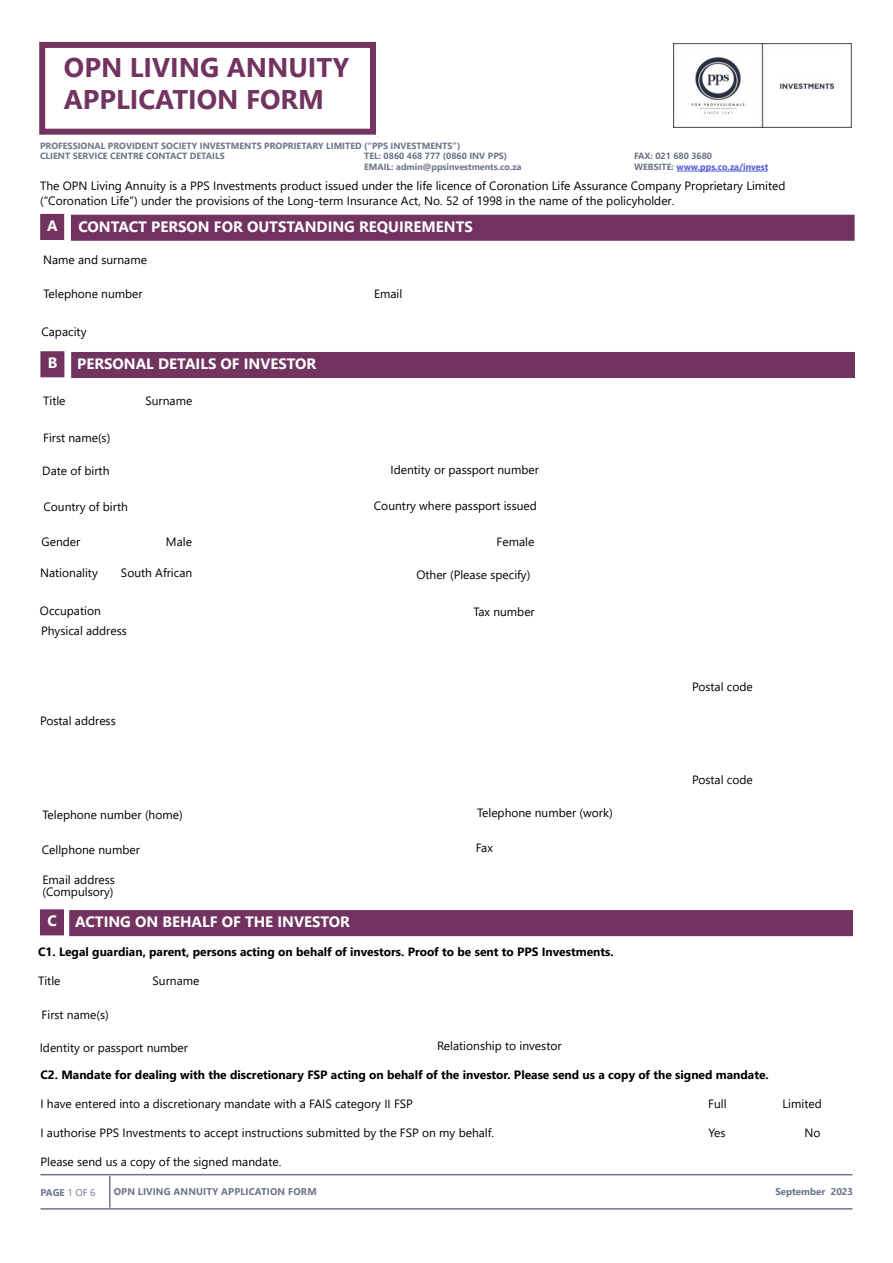
<style>
.page{position:relative;width:893px;height:1263px;background:#fff}
.page>*{position:absolute;margin:0;border:0;box-sizing:border-box;transform-origin:0 0}
.t1{font:700 27px "Segoe UI";color:#723360}
.t2{font:700 15px "Segoe UI";color:#fff}
.t3{font:12px/12px "Segoe UI";color:#000}
.t4{font:700 12px "Segoe UI";color:#000}
.t5{font:700 9.75px "Segoe UI";letter-spacing:.01em;color:#6c7589}
.t6{font:700 9px "Segoe UI";color:#6c7589}
.t7{font:700 9px "Segoe UI";color:#4f5cd6}
.s1{color:#6c7589}
.s2{font-weight:400}
</style>
<div class="page">
<hr style="left:109px;top:1176px;width:2px;height:31px;background:#6c7589">
<hr style="left:40px;top:1208px;width:812px;height:1px;background:#6c7589">
<hr style="left:40px;top:1174px;width:812px;height:1px;background:#6c7589">
<div style="left:39px;top:42px;width:337px;height:93px;border:6px solid #723360"></div>
<div style="left:41px;top:215px;width:22px;height:24px;background:#723360"></div>
<div style="left:40px;top:214px;width:24px;height:26px;border:2px solid #723360"></div>
<div style="left:72px;top:215px;width:782px;height:25px;background:#723360"></div>
<div style="left:71px;top:215px;width:784px;height:26px;border:2px solid #723360"></div>
<div style="left:41px;top:352px;width:23px;height:24px;background:#723360"></div>
<div style="left:40px;top:351px;width:24px;height:26px;border:2px solid #723360"></div>
<div style="left:72px;top:353px;width:782px;height:24px;background:#723360"></div>
<div style="left:71px;top:352px;width:784px;height:26px;border:2px solid #723360"></div>
<div style="left:41px;top:910px;width:22px;height:25px;background:#723360"></div>
<div style="left:40px;top:909px;width:24px;height:26px;border:2px solid #723360"></div>
<div style="left:70px;top:911px;width:782px;height:24px;background:#723360"></div>
<div style="left:69px;top:910px;width:784px;height:26px;border:2px solid #723360"></div>
<hr style="left:677px;top:171px;width:91px;height:1px;background:#4f5cd6">
<img style="left:673px;top:43px;width:179px;height:84px">
<p class="t1" style="left:64px;top:42px;width:287px">OPN LIVING ANNUITY</p>
<p class="t1" style="left:64px;top:74px;width:262px">APPLICATION FORM</p>
<p class="t6" style="left:40px;top:137px;width:422px">PROFESSIONAL PROVIDENT SOCIETY INVESTMENTS PROPRIETARY LIMITED (“PPS INVESTMENTS”)</p>
<p class="t6" style="left:40px;top:148px;width:186px">CLIENT SERVICE CENTRE CONTACT DETAILS</p>
<p class="t6" style="left:364px;top:148px;width:145px">TEL: 0860 468 777 (0860 INV PPS)</p>
<p class="t6" style="left:634px;top:148px;width:80px">FAX: 021 680 3680</p>
<p class="t6" style="left:364px;top:159px;width:159px">EMAIL: admin@ppsinvestments.co.za</p>
<p class="t7" style="left:634px;top:159px;width:136px"><span class="s1">WEBSITE:</span> www.pps.co.za/invest</p>
<p class="t3" style="left:40px;top:179px;width:747px">The OPN Living Annuity is a PPS Investments product issued under the life licence of Coronation Life Assurance Company Proprietary Limited</p>
<p class="t3" style="left:40px;top:193px;width:636px">(“Coronation Life”) under the provisions of the Long-term Insurance Act, No. 52 of 1998 in the name of the policyholder.</p>
<p class="t2" style="left:47px;top:211px;width:12px">A</p>
<p class="t2" style="left:78px;top:212px;width:396px">CONTACT PERSON FOR OUTSTANDING REQUIREMENTS</p>
<p class="t3" style="left:43px;top:252px;width:105px">Name and surname</p>
<p class="t3" style="left:43px;top:287px;width:101px">Telephone number</p>
<p class="t3" style="left:374px;top:287px;width:30px">Email</p>
<p class="t3" style="left:41px;top:324px;width:47px">Capacity</p>
<p class="t2" style="left:48px;top:349px;width:11px">B</p>
<p class="t2" style="left:77px;top:349px;width:241px">PERSONAL DETAILS OF INVESTOR</p>
<p class="t3" style="left:43px;top:394px;width:24px">Title</p>
<p class="t3" style="left:145px;top:394px;width:48px">Surname</p>
<p class="t3" style="left:43px;top:431px;width:69px">First name(s)</p>
<p class="t3" style="left:42px;top:464px;width:69px">Date of birth</p>
<p class="t3" style="left:43px;top:500px;width:86px">Country of birth</p>
<p class="t3" style="left:391px;top:462px;width:150px">Identity or passport number</p>
<p class="t3" style="left:374px;top:499px;width:165px">Country where passport issued</p>
<p class="t3" style="left:41px;top:534px;width:40px">Gender</p>
<p class="t3" style="left:166px;top:534px;width:28px">Male</p>
<p class="t3" style="left:497px;top:534px;width:39px">Female</p>
<p class="t3" style="left:40px;top:566px;width:59px">Nationality</p>
<p class="t3" style="left:121px;top:565px;width:73px">South African</p>
<p class="t3" style="left:416px;top:568px;width:115px">Other (Please specify)</p>
<p class="t3" style="left:40px;top:603px;width:62px">Occupation</p>
<p class="t3" style="left:473px;top:604px;width:63px">Tax number</p>
<p class="t3" style="left:41px;top:624px;width:87px">Physical address</p>
<p class="t3" style="left:40px;top:714px;width:77px">Postal address</p>
<p class="t3" style="left:42px;top:808px;width:142px">Telephone number (home)</p>
<p class="t3" style="left:477px;top:806px;width:137px">Telephone number (work)</p>
<p class="t3" style="left:42px;top:842px;width:100px">Cellphone number</p>
<p class="t3" style="left:476px;top:841px;width:19px">Fax</p>
<p class="t3" style="left:43px;top:873px;width:74px">Email address (Compulsory)</p>
<p class="t2" style="left:47px;top:907px;width:11px">C</p>
<p class="t2" style="left:75px;top:907px;width:276px">ACTING ON BEHALF OF THE INVESTOR</p>
<p class="t4" style="left:38px;top:940px;width:577px">C1. Legal guardian, parent, persons acting on behalf of investors. Proof to be sent to PPS Investments.</p>
<p class="t3" style="left:38px;top:973px;width:24px">Title</p>
<p class="t3" style="left:153px;top:973px;width:48px">Surname</p>
<p class="t3" style="left:42px;top:1007px;width:69px">First name(s)</p>
<p class="t3" style="left:40px;top:1040px;width:150px">Identity or passport number</p>
<p class="t3" style="left:437px;top:1039px;width:126px">Relationship to investor</p>
<p class="t3" style="left:692px;top:680px;width:62px">Postal code</p>
<p class="t3" style="left:692px;top:773px;width:62px">Postal code</p>
<p class="t4" style="left:40px;top:1064px;width:730px">C2. Mandate for dealing with the discretionary FSP acting on behalf of the investor. Please send us a copy of the signed mandate.</p>
<p class="t3" style="left:40px;top:1097px;width:374px">I have entered into a discretionary mandate with a FAIS category II FSP</p>
<p class="t3" style="left:708px;top:1097px;width:20px">Full</p>
<p class="t3" style="left:783px;top:1097px;width:41px">Limited</p>
<p class="t3" style="left:40px;top:1126px;width:455px">I authorise PPS Investments to accept instructions submitted by the FSP on my behalf.</p>
<p class="t3" style="left:708px;top:1126px;width:18px">Yes</p>
<p class="t3" style="left:804px;top:1126px;width:18px">No</p>
<p class="t3" style="left:40px;top:1154px;width:242px">Please send us a copy of the signed mandate.</p>
<p class="t5" style="left:40px;top:1183px;width:56px">PAGE <span class="s2">1 OF 6</span></p>
<p class="t5" style="left:114px;top:1183px;width:204px">OPN LIVING ANNUITY APPLICATION FORM</p>
<p class="t5" style="left:775px;top:1183px;width:79px">September 2023</p>
</div>
